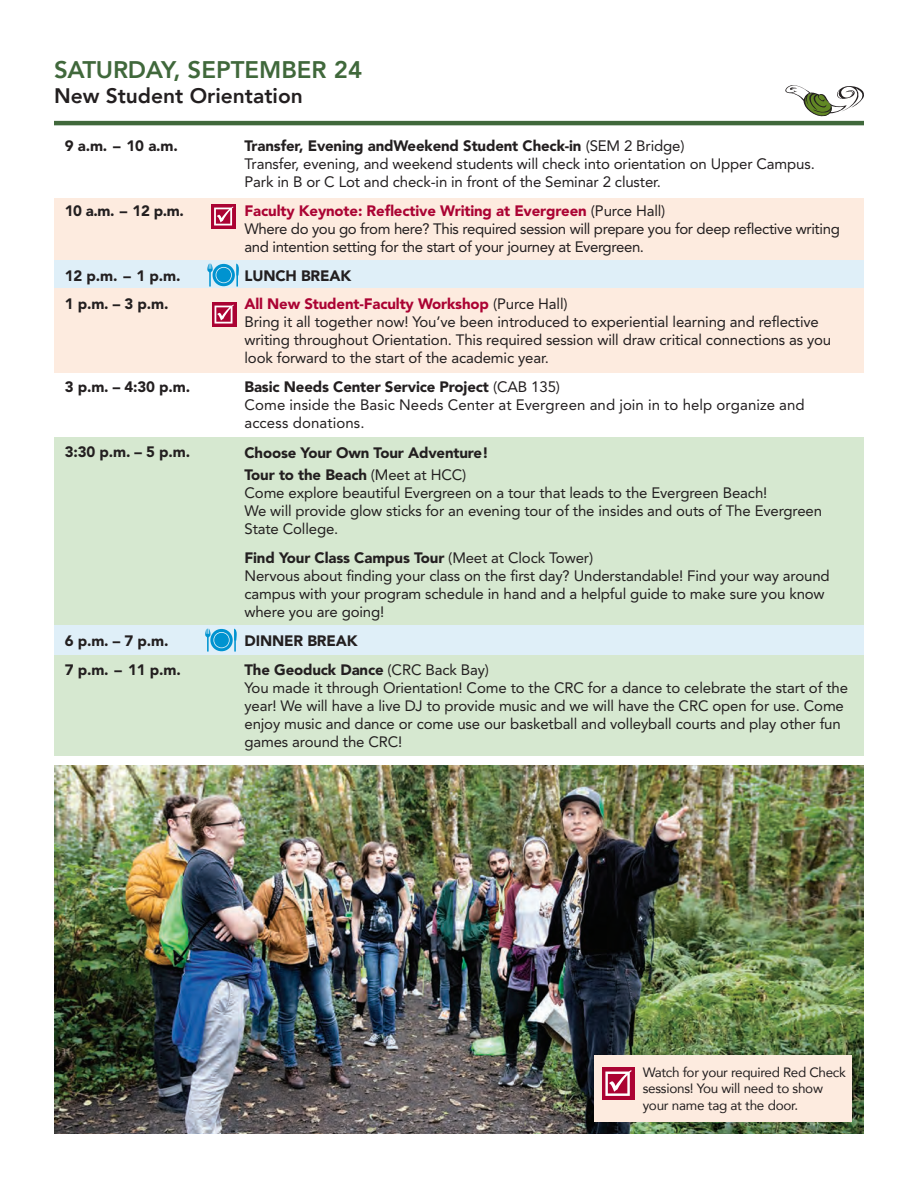
<style>
.page{position:relative;width:918px;height:1188px;background:#fff}
.page>*{position:absolute;margin:0;border:0;box-sizing:border-box;transform-origin:0 0}
.t1{font:800 24px "Avenir";color:#40683b}
.t2{font:800 21px "Avenir";color:#231f20}
.t3{font:15px/18px "Avenir LT Std";letter-spacing:-.01em;color:#231f20}
.t4{font:900 15px/21.9px "Avenir LT Std";letter-spacing:-.01em;color:#231f20}
.t5{font:13.5px "Avenir";letter-spacing:-.02em;color:#231f20}
.s1{font-weight:900}
.s2{font-weight:900;color:#ab0333}
.s3{font-weight:400}
</style>
<div class="page">
<img style="left:54px;top:766px;width:810px;height:368px">
<div style="left:54px;top:259px;width:810px;height:31px;background:#dfeff8"></div>
<div style="left:54px;top:626px;width:810px;height:30px;background:#dfeff8"></div>
<div style="left:54px;top:656px;width:810px;height:100px;background:#d6e8d0"></div>
<div style="left:54px;top:288px;width:810px;height:85px;background:#fdebdf"></div>
<div style="left:54px;top:437px;width:810px;height:188px;background:#d6e8d0"></div>
<div style="left:54px;top:198px;width:810px;height:62px;background:#fdebdf"></div>
<svg style="left:785px;top:85px;width:79px;height:32px"></svg>
<hr style="left:54px;top:121px;width:810px;height:4px;background:#40683b">
<svg style="left:212px;top:302px;width:24px;height:24px"></svg>
<svg style="left:215px;top:305px;width:19px;height:19px"></svg>
<div style="left:212px;top:204px;width:24px;height:24px;background:#ab0333"></div>
<svg style="left:214px;top:207px;width:19px;height:18px"></svg>
<div style="left:594px;top:1055px;width:257px;height:67px;background:#fdebdf"></div>
<div style="left:602px;top:1067px;width:33px;height:32px;background:#ab0333"></div>
<svg style="left:605px;top:1070px;width:27px;height:26px"></svg>
<svg style="left:205px;top:629px;width:32px;height:23px"></svg>
<svg style="left:207px;top:264px;width:32px;height:23px"></svg>
<h1 class="t1" style="left:54px;top:51px;width:310px">SATURDAY, SEPTEMBER 24</h1>
<h2 class="t2" style="left:54px;top:80px;width:250px">New Student Orientation</h2>
<p class="t4" style="left:65px;top:135px;width:115px">9 a.m. – 10 a.m.</p>
<p class="t3" style="left:244px;top:137px;width:572px"><span class="s1">Transfer, Evening andWeekend Student Check-in</span> (SEM 2 Bridge)<br>Transfer, evening, and weekend students will check into orientation on Upper Campus.<br>Park in B or C Lot and check-in in front of the Seminar 2 cluster.</p>
<p class="t4" style="left:65px;top:200px;width:121px">10 a.m. – 12 p.m.</p>
<p class="t3" style="left:244px;top:202px;width:597px"><span class="s2">Faculty Keynote: Reflective Writing at Evergreen</span> (Purce Hall)<br>Where do you go from here? This required session will prepare you for deep reflective writing and intention setting for the start of your journey at Evergreen.</p>
<p class="t4" style="left:65px;top:264px;width:117px">12 p.m. – 1 p.m.</p>
<p class="t4" style="left:244px;top:264px;width:108px">LUNCH BREAK</p>
<p class="t4" style="left:65px;top:293px;width:105px">1 p.m. – 3 p.m.</p>
<p class="t3" style="left:244px;top:295px;width:588px"><span class="s2">All New Student-Faculty Workshop</span> (Purce Hall)<br>Bring it all together now! You’ve been introduced to experiential learning and reflective writing throughout Orientation. This required session will draw critical connections as you look forward to the start of the academic year.</p>
<p class="t4" style="left:65px;top:376px;width:127px">3 p.m. – 4:30 p.m.</p>
<p class="t3" style="left:244px;top:378px;width:562px"><span class="s1">Basic Needs Center Service Project</span> (CAB 135)<br>Come inside the Basic Needs Center at Evergreen and join in to help organize and access donations.</p>
<p class="t4" style="left:65px;top:441px;width:127px">3:30 p.m. – 5 p.m.</p>
<p class="t4" style="left:244px;top:442px;width:246px">Choose Your Own Tour Adventure!<br>Tour to the Beach <span class="s3">(Meet at HCC)</span></p>
<p class="t3" style="left:244px;top:484px;width:579px">Come explore beautiful Evergreen on a tour that leads to the Evergreen Beach!<br>We will provide glow sticks for an evening tour of the insides and outs of The Evergreen<br>State College.</p>
<p class="t3" style="left:244px;top:549px;width:587px"><span class="s1">Find Your Class Campus Tour</span> (Meet at Clock Tower)<br>Nervous about finding your class on the first day? Understandable! Find your way around campus with your program schedule in hand and a helpful guide to make sure you know where you are going!</p>
<p class="t4" style="left:65px;top:630px;width:105px">6 p.m. – 7 p.m.</p>
<p class="t4" style="left:244px;top:630px;width:115px">DINNER BREAK</p>
<p class="t4" style="left:65px;top:659px;width:118px">7 p.m. – 11 p.m.</p>
<p class="t3" style="left:244px;top:661px;width:605px"><span class="s1">The Geoduck Dance</span> (CRC Back Bay)<br>You made it through Orientation! Come to the CRC for a dance to celebrate the start of the year! We will have a live DJ to provide music and we will have the CRC open for use. Come enjoy music and dance or come use our basketball and volleyball courts and play other fun games around the CRC!</p>
<p class="t5" style="left:643px;top:1062px;width:205px">Watch for your required Red Check</p>
<p class="t5" style="left:643px;top:1078px;width:182px">sessions! You will need to show</p>
<p class="t5" style="left:643px;top:1094px;width:157px">your name tag at the door.</p>
</div>
